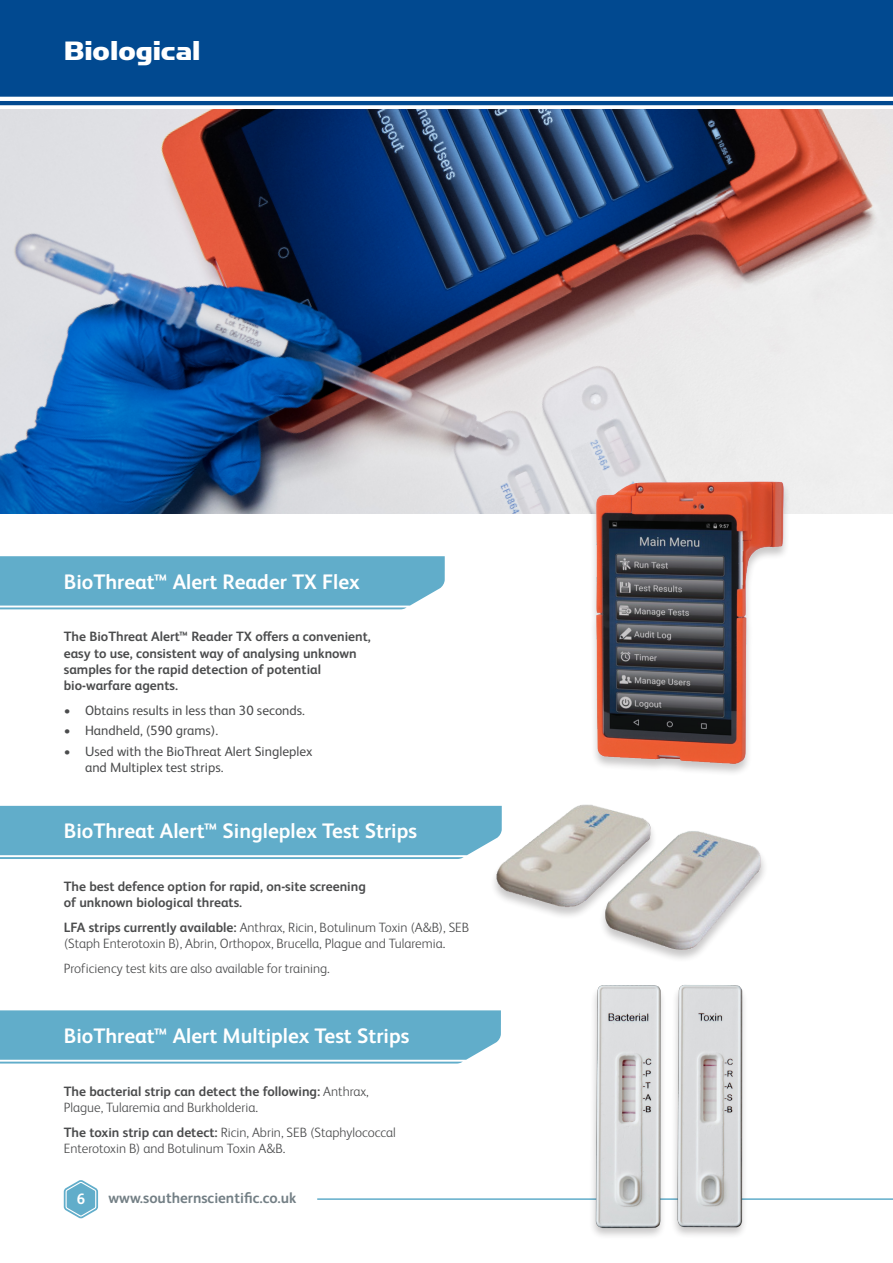
<style>
.page{position:relative;width:893px;height:1263px;background:#fff}
.page>*{position:absolute;margin:0;border:0;box-sizing:border-box;transform-origin:0 0}
.t1{font:30px "Simian Display Chimpanzee";color:#fff}
.t2{font:700 21px "FS Albert Pro";color:#fff}
.t3{font:700 15px "FS Albert Pro";color:#737f85}
.t4{font:700 15px "FS Albert Pro";color:#fff}
.Bullets{font:300 13.5px/16.2px "FS Albert Pro";color:#4b4c4d}
.t5{font:700 13.5px/16.2px "FS Albert Pro";color:#4b4c4d}
.t6{font:13.5px/16.2px "FS Albert Pro";color:#4b4c4d}
.s1{font-weight:700}
</style>
<div class="page">
<svg style="left:64px;top:1180px;width:34px;height:38px"></svg>
<div style="left:0;top:0;width:893px;height:105px;background:#014990"></div>
<svg style="left:317px;top:1198px;width:576px;height:2px"></svg>
<img style="left:0;top:110px;width:893px;height:404px">
<img style="left:479px;top:804px;width:286px;height:155px">
<svg style="left:0;top:806px;width:502px;height:53px;background:#69b1cc"></svg>
<svg style="left:0;top:556px;width:445px;height:53px;background:#69b1cc"></svg>
<svg style="left:0;top:1010px;width:501px;height:53px;background:#6ab1cd"></svg>
<div style="left:589px;top:984px;width:159px;height:256px;background:#231f20;opacity:.25"></div>
<img style="left:594px;top:984px;width:149px;height:246px">
<img style="left:583px;top:461px;width:215px;height:312px">
<p class="t1" style="left:64px;top:35px;width:138px">Biological</p>
<p class="t2" style="left:64px;top:567px;width:297px">BioThreat™ Alert Reader TX Flex</p>
<p class="t5" style="left:64px;top:628px;width:309px">The BioThreat Alert™ Reader TX offers a convenient, easy to use, consistent way of analysing unknown samples for the rapid detection of potential bio-warfare agents.</p>
<p class="t6" style="left:64px;top:701px;width:243px">• Obtains results in less than 30 seconds.</p>
<p class="t6" style="left:64px;top:721px;width:156px">• Handheld, (590 grams).</p>
<p class="t6" style="left:85px;top:742px;width:229px;text-indent:-21px">• Used with the BioThreat Alert Singleplex and Multiplex test strips.</p>
<p class="t2" style="left:64px;top:816px;width:355px">BioThreat Alert™ Singleplex Test Strips</p>
<p class="t5" style="left:64px;top:878px;width:304px">The best defence option for rapid, on-site screening of unknown biological threats.</p>
<p class="Bullets" style="left:64px;top:918px;width:407px"><span class="s1">LFA strips currently available:</span> Anthrax, Ricin, Botulinum Toxin (A&amp;B), SEB (Staph Enterotoxin B), Abrin, Orthopox, Brucella, Plague and Tularemia.</p>
<p class="Bullets" style="left:64px;top:959px;width:268px">Proficiency test kits are also available for training.</p>
<p class="t2" style="left:64px;top:1021px;width:347px">BioThreat™ Alert Multiplex Test Strips</p>
<p class="Bullets" style="left:64px;top:1082px;width:307px"><span class="s1">The bacterial strip can detect the following:</span> Anthrax,<br>Plague, Tularemia and Burkholderia.</p>
<p class="Bullets" style="left:64px;top:1123px;width:333px"><span class="s1">The toxin strip can detect:</span> Ricin, Abrin, SEB (Staphylococcal<br>Enterotoxin B) and Botulinum Toxin A&amp;B.</p>
<p class="t4" style="left:77px;top:1189px;width:10px">6</p>
<p class="t3" style="left:108px;top:1187px;width:190px">www.southernscientific.co.uk</p>
</div>
